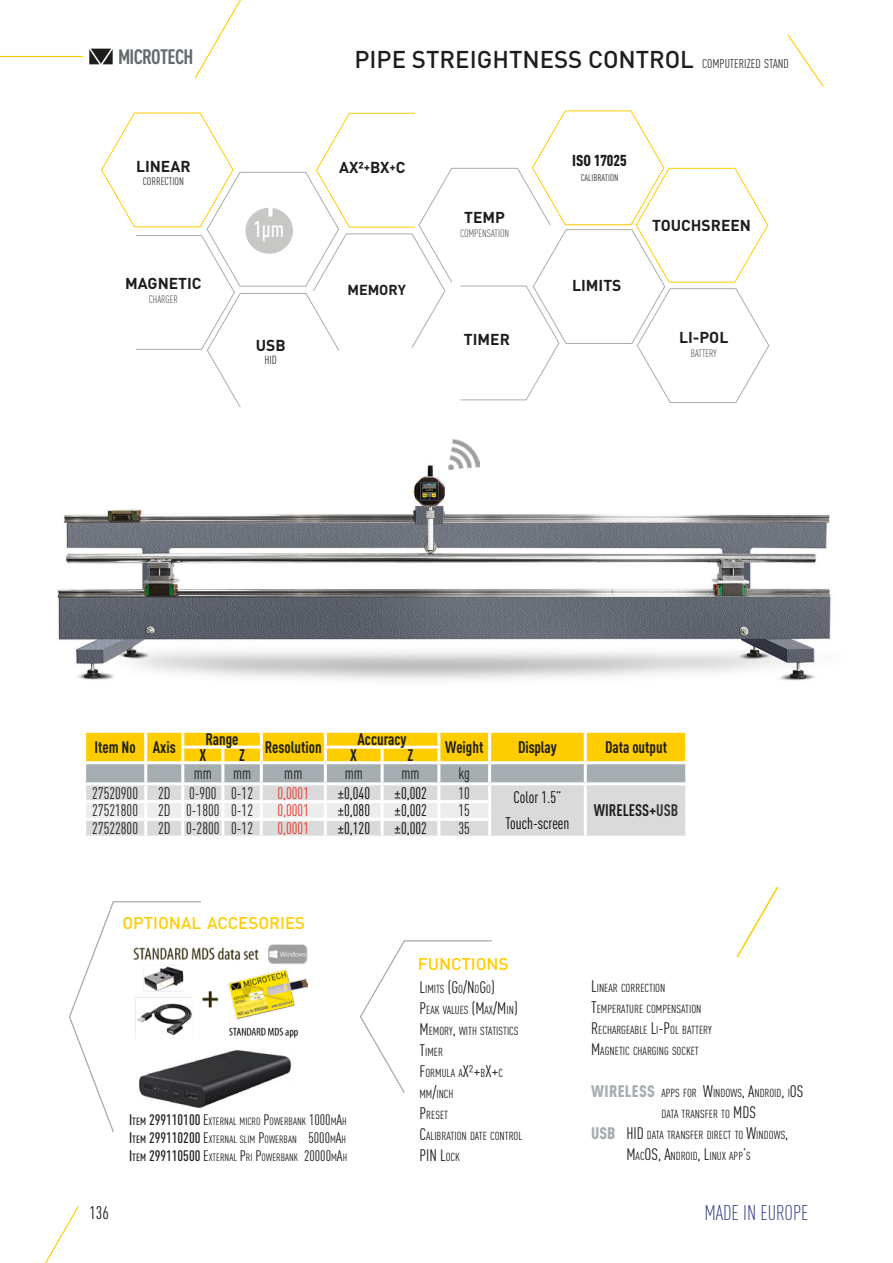
<style>
.page{position:relative;width:893px;height:1263px;background:#fff}
.page>*{position:absolute;margin:0;border:0;box-sizing:border-box;transform-origin:0 0}
.t1{font:500 24px "DIN Pro";color:#1d1d1b}
.t2{font:500 condensed 22.35px "DIN Pro";color:#fff}
.t3{font:300 condensed 21px "DIN Pro";color:#283583}
.t4{font:700 condensed 20.7px "DIN Pro";letter-spacing:-.035em;color:#626a6f}
.t5{font:condensed 18px "DIN Pro";color:#1d1d1b}
.t6{font:500 16.8px "DIN Pro";color:#fc0}
.t7{font:condensed 16.5px "DIN Pro";color:#1d1d1b;scale:.96 1}
.t8{font:700 condensed 16.5px "DIN Pro";color:#1d1d1b;scale:.96 1}
.t9{font:condensed 16.5px "DIN Pro";color:#000;scale:.96 1}
.t10{font:condensed 16.5px "DIN Pro";color:#e63429;scale:.96 1}
.t11{font:condensed 16.5px "DIN Pro";color:#1d1d1b}
.t12{font:700 15.6px "DIN Pro";color:#1d1d1b}
.t13{font:900 condensed 15.6px "DIN Pro";color:#1d1d1b}
.t14{font:700 14.25px "DIN Pro";color:#1d1d1b}
.t15{font:condensed 11.7px "DIN Pro";color:#333}
.t16{font:condensed 11.55px "DIN Pro";color:#1d1d1b}
.t17{font:300 condensed 10.8px "DIN Pro";color:#333}
.t18{font:condensed 10.8px "DIN Pro";color:#333}
.t19{font:condensed 10.5px "DIN Pro";color:#1d1d1b}
.t20{font:condensed 9.6px "DIN Pro";color:#333}
.s1{font-weight:400;font-stretch:condensed;font-size:12.6px;color:#333}
.s2{font-style:inherit}
.s3{font-size:11.7px}
.s4{color:#333}
.s5{font-weight:500;font-size:15px}
.s6{font-weight:500}
.s7{font-size:15px}
.s8{font-size:16.5px}
.s9{font-size:11.55px}
.s10{font-weight:900;font-size:16.5px;color:#a5adb1}
</style>
<div class="page">
<svg style="left:89px;top:49px;width:24px;height:15px"></svg>
<hr style="left:0;top:56px;width:83px;height:1px;background:#fc0">
<svg style="left:45px;top:1206px;width:34px;height:57px"></svg>
<svg style="left:194px;top:0;width:47px;height:79px"></svg>
<svg style="left:85px;top:731px;width:602px;height:105px;background:#e2d6a3"></svg>
<hr style="left:488px;top:747px;width:3px;height:14px;background:#fff">
<hr style="left:584px;top:747px;width:3px;height:14px;background:#fff">
<hr style="left:685px;top:747px;width:3px;height:14px;background:#fff">
<hr style="left:381px;top:764px;width:3px;height:18px;background:#fff">
<hr style="left:437px;top:764px;width:3px;height:18px;background:#fff">
<hr style="left:488px;top:764px;width:3px;height:18px;background:#fff">
<hr style="left:584px;top:764px;width:3px;height:18px;background:#fff">
<hr style="left:685px;top:764px;width:3px;height:18px;background:#fff">
<hr style="left:437px;top:785px;width:3px;height:15px;background:#fff">
<hr style="left:488px;top:785px;width:3px;height:15px;background:#fff">
<hr style="left:584px;top:785px;width:3px;height:16px;background:#fff">
<hr style="left:437px;top:803px;width:3px;height:15px;background:#fff">
<hr style="left:488px;top:803px;width:3px;height:15px;background:#fff">
<hr style="left:584px;top:801px;width:3px;height:18px;background:#fff">
<hr style="left:437px;top:821px;width:3px;height:14px;background:#fff">
<hr style="left:488px;top:821px;width:3px;height:14px;background:#fff">
<hr style="left:584px;top:819px;width:3px;height:16px;background:#fff">
<img style="left:57px;top:465px;width:774px;height:216px">
<svg style="left:787px;top:34px;width:37px;height:53px"></svg>
<img style="left:449px;top:439px;width:31px;height:31px">
<svg style="left:736px;top:886px;width:43px;height:72px"></svg>
<svg style="left:359px;top:940px;width:133px;height:153px"></svg>
<svg style="left:69px;top:901px;width:132px;height:231px"></svg>
<img style="left:129px;top:942px;width:179px;height:97px">
<img style="left:136px;top:1045px;width:155px;height:67px">
<svg style="left:101px;top:110px;width:669px;height:298px"></svg>
<h3 class="t4" style="left:118px;top:41px;width:77px">MICROTECH</h3>
<p class="t1" style="left:354px;top:40px;width:436px">PIPE STREIGHTNESS CONTROL <span class="s1">COMPUTERIZED STAND</span></p>
<p class="t12" style="left:136px;top:153px;width:56px">LINEAR</p>
<p class="t18" style="left:143px;top:174px;width:5px">CORRECTION</p>
<p class="t12" style="left:339px;top:154px;width:68px">AX<span class="s2">2</span><span class="s3">+</span>BX<span class="s3">+</span>C</p>
<p class="t13" style="left:572px;top:148px;width:56px">ISO 17025</p>
<p class="t20" style="left:581px;top:171px;width:39px">CALIBRATION</p>
<p class="t2" style="left:253px;top:212px;width:32px">1μm</p>
<p class="t12" style="left:464px;top:204px;width:42px">TEMP</p>
<p class="t17" style="left:460px;top:225px;width:50px">COMPENSATION</p>
<p class="t12" style="left:652px;top:212px;width:100px">TOUCHSREEN</p>
<p class="t12" style="left:125px;top:270px;width:78px">MAGNETIC</p>
<p class="t17" style="left:149px;top:291px;width:31px">CHARGER</p>
<p class="t14" style="left:347px;top:278px;width:60px">MEMORY</p>
<p class="t12" style="left:572px;top:273px;width:51px">LIMITS</p>
<p class="t12" style="left:256px;top:332px;width:31px">USB</p>
<p class="t15" style="left:265px;top:352px;width:5px">HID</p>
<p class="t12" style="left:464px;top:326px;width:47px">TIMER</p>
<p class="t12" style="left:679px;top:324px;width:51px">LI-POL</p>
<p class="t17" style="left:691px;top:345px;width:28px">BATTERY</p>
<p class="t8" style="left:95px;top:734px;width:44px">Item No</p>
<p class="t8" style="left:153px;top:734px;width:25px">Axis</p>
<p class="t8" style="left:206px;top:727px;width:36px">Range</p>
<p class="t8" style="left:265px;top:734px;width:61px">Resolution</p>
<p class="t8" style="left:358px;top:727px;width:53px">Accuracy</p>
<p class="t8" style="left:445px;top:734px;width:41px">Weight</p>
<p class="t8" style="left:518px;top:734px;width:42px">Display</p>
<p class="t8" style="left:605px;top:734px;width:66px">Data output</p>
<p class="t8" style="left:199px;top:742px;width:9px">X</p>
<p class="t8" style="left:239px;top:742px;width:8px">Z</p>
<p class="t8" style="left:350px;top:742px;width:9px">X</p>
<p class="t8" style="left:408px;top:742px;width:8px">Z</p>
<p class="t7" style="left:194px;top:761px;width:20px">mm</p>
<p class="t7" style="left:233px;top:761px;width:20px">mm</p>
<p class="t7" style="left:284px;top:761px;width:20px">mm</p>
<p class="t7" style="left:345px;top:761px;width:20px">mm</p>
<p class="t7" style="left:401px;top:761px;width:20px">mm</p>
<p class="t7" style="left:458px;top:761px;width:14px">kg</p>
<p class="t7" style="left:92px;top:781px;width:49px">27520900</p>
<p class="t7" style="left:158px;top:781px;width:14px">2D</p>
<p class="t7" style="left:189px;top:781px;width:30px">0-900</p>
<p class="t7" style="left:231px;top:781px;width:24px">0-12</p>
<p class="t10" style="left:278px;top:781px;width:34px">0,0001</p>
<p class="t9" style="left:337px;top:781px;width:35px">±0,040</p>
<p class="t9" style="left:394px;top:781px;width:35px">±0,002</p>
<p class="t7" style="left:459px;top:781px;width:13px">10</p>
<p class="t9" style="left:514px;top:785px;width:51px">Color 1.5”</p>
<p class="t9" style="left:506px;top:812px;width:68px">Touch-screen</p>
<p class="t7" style="left:92px;top:799px;width:49px">27521800</p>
<p class="t7" style="left:158px;top:799px;width:14px">2D</p>
<p class="t7" style="left:186px;top:799px;width:36px">0-1800</p>
<p class="t7" style="left:231px;top:799px;width:24px">0-12</p>
<p class="t10" style="left:278px;top:799px;width:34px">0,0001</p>
<p class="t9" style="left:337px;top:799px;width:35px">±0,080</p>
<p class="t9" style="left:394px;top:799px;width:35px">±0,002</p>
<p class="t7" style="left:459px;top:799px;width:13px">15</p>
<p class="t8" style="left:594px;top:798px;width:89px">WIRELESS+<span class="s4">USB</span></p>
<p class="t7" style="left:92px;top:816px;width:49px">27522800</p>
<p class="t7" style="left:158px;top:816px;width:14px">2D</p>
<p class="t7" style="left:186px;top:816px;width:36px">0-2800</p>
<p class="t7" style="left:231px;top:816px;width:24px">0-12</p>
<p class="t10" style="left:278px;top:816px;width:34px">0,0001</p>
<p class="t9" style="left:337px;top:816px;width:35px">±0,120</p>
<p class="t9" style="left:394px;top:816px;width:35px">±0,002</p>
<p class="t7" style="left:459px;top:816px;width:13px">35</p>
<p class="t6" style="left:122px;top:909px;width:11px">OPTION</p>
<p class="t6" style="left:181px;top:909px;width:47px">AL ACCESORIES</p>
<h3 class="t5" style="left:89px;top:1199px;width:21px">136</h3>
<p class="t19" style="left:129px;top:1114px;width:219px"><span class="s5">I</span><span class="s6">TEM</span> <span class="s5">299110100</span> <span class="s7">E</span>XTERNAL MICRO <span class="s7">P</span>OWERBANK <span class="s7">1000</span>M<span class="s7">A</span>H</p>
<p class="t19" style="left:129px;top:1132px;width:219px"><span class="s5">I</span><span class="s6">TEM</span> <span class="s5">299110200</span> <span class="s7">E</span>XTERNAL SLIM <span class="s7">P</span>OWERBAN <span class="s7">5000</span>M<span class="s7">A</span>H</p>
<p class="t19" style="left:129px;top:1150px;width:220px"><span class="s5">I</span><span class="s6">TEM</span> <span class="s5">299110500</span> <span class="s7">E</span>XTERNAL <span class="s7">P</span> RI <span class="s7">P</span>OWERBANK <span class="s7">20000</span>M<span class="s7">A</span>H</p>
<p class="t6" style="left:418px;top:950px;width:32px">FUNCTIONS</p>
<p class="t16" style="left:419px;top:980px;width:77px"><span class="s8">L</span>IMITS <span class="s8">(G</span>O<span class="s8">/N</span> O<span class="s8">G</span>O<span class="s8">)</span></p>
<p class="t16" style="left:419px;top:1001px;width:100px"><span class="s8">P</span> EAK VALUES <span class="s8">(M</span>AX<span class="s8">/M</span> IN<span class="s8">)</span></p>
<p class="t16" style="left:419px;top:1022px;width:100px"><span class="s8">M</span> EMORY<span class="s8">,</span> WITH STATISTICS</p>
<p class="t16" style="left:419px;top:1043px;width:25px"><span class="s8">T</span>IMER</p>
<p class="t16" style="left:419px;top:1064px;width:85px"><span class="s8">F</span>ORMULA A<span class="s8">X</span><span class="s8">2</span><span class="s8">+</span>B<span class="s8">X+</span>C</p>
<p class="t16" style="left:419px;top:1085px;width:36px">MM<span class="s8">/</span>INCH</p>
<p class="t16" style="left:419px;top:1106px;width:30px"><span class="s8">P</span>RESET</p>
<p class="t16" style="left:419px;top:1127px;width:103px"><span class="s8">C</span>ALIBRATION DATE CONTROL</p>
<p class="t11" style="left:419px;top:1143px;width:42px">PIN L<span class="s9">OCK</span></p>
<p class="t16" style="left:591px;top:979px;width:76px"><span class="s8">L</span>INEAR CORRECTION</p>
<p class="t16" style="left:591px;top:1000px;width:112px"><span class="s8">T</span>EMPERATURE COMPENSATION</p>
<p class="t16" style="left:591px;top:1021px;width:122px"><span class="s8">R</span> ECHARGEABLE <span class="s8">L</span>I<span class="s8">-P</span>OL BATTERY</p>
<p class="t16" style="left:591px;top:1042px;width:109px"><span class="s8">M</span>AGNETIC CHARGING SOCKET</p>
<p class="t16" style="left:591px;top:1084px;width:206px"><span class="s10">WIRELESS</span> APPS FOR <span class="s8">W</span>INDOWS<span class="s8">, A</span>NDROID<span class="s8">,</span> I<span class="s8">OS</span></p>
<p class="t16" style="left:661px;top:1105px;width:80px">DATA TRANSFER TO <span class="s8">MDS</span></p>
<p class="t16" style="left:591px;top:1126px;width:199px"><span class="s10">USB</span> <span class="s8">HID</span> DATA TRANSFER DIRECT TO <span class="s8">W</span>INDOWS<span class="s8">,</span></p>
<p class="t16" style="left:626px;top:1147px;width:126px"><span class="s8">M</span>AC<span class="s8">OS, A</span>NDROID<span class="s8">, L</span>INUX APP<span class="s8">’</span>S</p>
<h3 class="t3" style="left:704px;top:1197px;width:106px">MADE IN EUROPE</h3>
</div>
